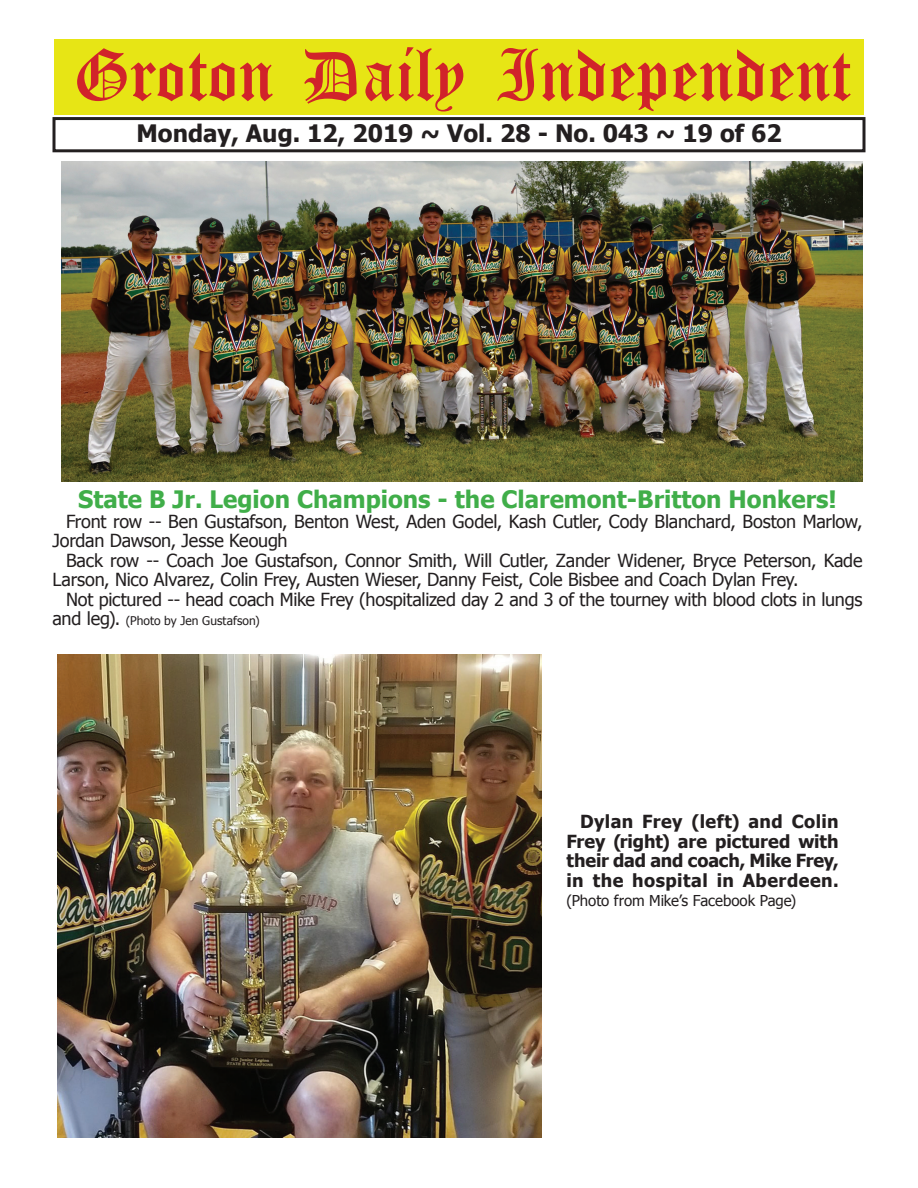
<style>
.page{position:relative;width:918px;height:1188px;background:#fff}
.page>*{position:absolute;margin:0;border:0;box-sizing:border-box;transform-origin:0 0}
.t1{font:54px "Old English Five";color:#d1232a}
.t2{font:700 24px "Tahoma";color:#40ae49}
.t3{font:700 24px "Tahoma";color:#231f20}
.t4{font:18px/19.5px "Tahoma";letter-spacing:-.01em;color:#231f20}
.t5{font:700 18px/19.5px "Tahoma";letter-spacing:.005em;color:#231f20;text-align:justify}
.t6{font:15px "Tahoma";letter-spacing:-.005em;color:#231f20}
.t7{font:12px "Tahoma";letter-spacing:.005em;color:#231f20}
.s1{font-size:18px}
</style>
<div class="page">
<div style="left:52px;top:117px;width:814px;height:35px;border:3px solid #231f20"></div>
<div style="left:54px;top:40px;width:810px;height:75px;background:#e7e515"></div>
<img style="left:57px;top:654px;width:485px;height:483px">
<img style="left:61px;top:161px;width:801px;height:321px">
<h1 class="t1" style="left:73px;top:50px;width:779px">Groton Daily Independent</h1>
<h2 class="t3" style="left:136px;top:116px;width:647px">Monday, Aug. 12, 2019 ~ Vol. 28 - No. 043 ~ 19 of 62</h2>
<h2 class="t2" style="left:78px;top:483px;width:760px">State B Jr. Legion Champions - the Claremont-Britton Honkers!</h2>
<p class="t4" style="left:52px;top:511px;width:812px;text-indent:14px">Front row -- Ben Gustafson, Benton West, Aden Godel, Kash Cutler, Cody Blanchard, Boston Marlow,<br>Jordan Dawson, Jesse Keough</p>
<p class="t4" style="left:52px;top:550px;width:811px;text-indent:14px">Back row -- Coach Joe Gustafson, Connor Smith, Will Cutler, Zander Widener, Bryce Peterson, Kade<br>Larson, Nico Alvarez, Colin Frey, Austen Wieser, Danny Feist, Cole Bisbee and Coach Dylan Frey.</p>
<p class="t4" style="left:66px;top:589px;width:798px">Not pictured -- head coach Mike Frey (hospitalized day 2 and 3 of the tourney with blood clots in lungs</p>
<p class="t7" style="left:52px;top:613px;width:209px"><span class="s1">and leg).</span> (Photo by Jen Gustafson)</p>
<p class="t5" style="left:567px;top:811px;width:274px;text-indent:14px">Dylan Frey (left) and Colin Frey (right) are pictured with their dad and coach, Mike Frey, in the hospital in Aberdeen.</p>
<p class="t6" style="left:567px;top:891px;width:231px">(Photo from Mike’s Facebook Page)</p>
</div>
